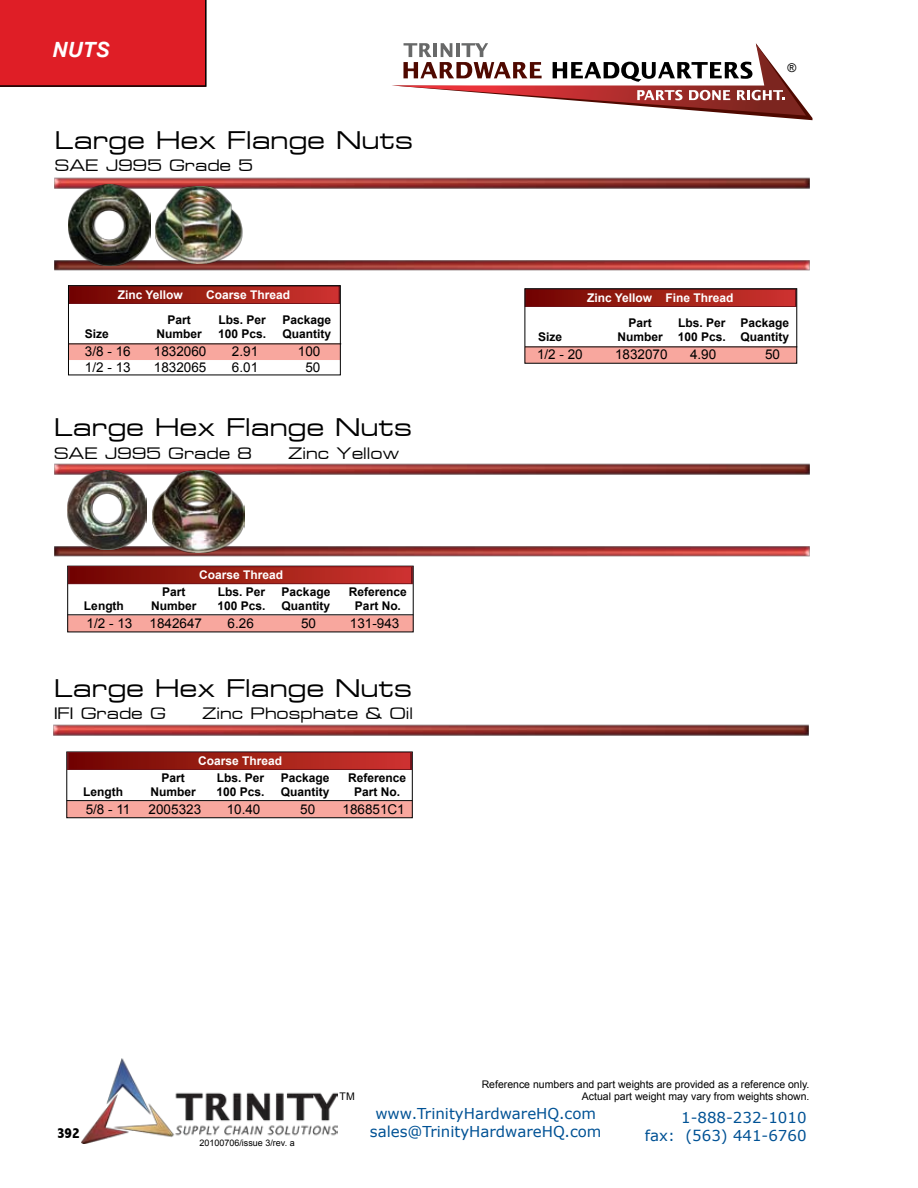
<style>
.page{position:relative;width:918px;height:1188px;background:#fff}
.page>*{position:absolute;margin:0;border:0;box-sizing:border-box;transform-origin:0 0}
.t1{font:30px "Metrostyle Extended";color:#000}
.t2{font:italic 700 21px "Arial";color:#fff}
.t3{font:19.5px "Metrostyle Extended";color:#000}
.t4{font:15px/18px "Verdana";color:#005295;text-align:center}
.t5{font:800 condensed 15px "Abadi";color:#000}
.t6{font:13.5px "Arial";color:#000}
.t7{font:700 12px "Arial";color:#000}
.t8{font:700 12px "Arial";color:#fff}
.t9{font:12px "Arial";color:#000}
.t10{font:10.5px/12.6px "Arial";color:#000;text-align:right}
.t11{font:9px "Arial";color:#000}
</style>
<div class="page">
<div style="left:0;top:0;width:207px;height:87px;background:#df1e26"></div>
<svg style="left:392px;top:43px;width:421px;height:77px"></svg>
<img style="left:54px;top:260px;width:756px;height:11px">
<img style="left:54px;top:177px;width:756px;height:12px">
<div style="left:68px;top:343px;width:273px;height:17px;background:#f8a79e;border:2px solid #f8a79e"></div>
<div style="left:69px;top:286px;width:270px;height:17px;background:linear-gradient(to right,#700600,#ce362e)"></div>
<div style="left:68px;top:286px;width:272px;height:18px;border:1px solid #6e1319"></div>
<div style="left:525px;top:346px;width:272px;height:17px;background:#f8a79e;border:2px solid #f8a79e"></div>
<div style="left:525px;top:289px;width:271px;height:18px;background:linear-gradient(to right,#6f0600,#ce362e)"></div>
<div style="left:525px;top:289px;width:271px;height:18px;border:1px solid #6e1319"></div>
<img style="left:54px;top:546px;width:756px;height:11px">
<img style="left:54px;top:464px;width:756px;height:11px">
<div style="left:67px;top:615px;width:346px;height:17px;background:#f8a79e"></div>
<hr style="left:67px;top:615px;width:346px;height:1px;background:#000">
<div style="left:69px;top:567px;width:343px;height:17px;background:linear-gradient(to right,#700600,#ce362e)"></div>
<div style="left:68px;top:566px;width:345px;height:18px;border:1px solid #6e1319"></div>
<img style="left:53px;top:724px;width:756px;height:12px">
<div style="left:67px;top:801px;width:345px;height:17px;background:#f8a79e;border:2px solid #f8a79e"></div>
<hr style="left:67px;top:800px;width:346px;height:1px;background:#000">
<div style="left:68px;top:753px;width:343px;height:17px;background:linear-gradient(to right,#700600,#ce362e)"></div>
<div style="left:67px;top:752px;width:345px;height:18px;border:1px solid #6e1319"></div>
<img style="left:68px;top:470px;width:79px;height:79px">
<img style="left:152px;top:470px;width:93px;height:83px">
<img style="left:68px;top:184px;width:82px;height:82px">
<img style="left:156px;top:187px;width:89px;height:77px">
<div style="left:68px;top:285px;width:273px;height:90px;border:1px solid #000"></div>
<hr style="left:69px;top:344px;width:272px;height:1px;background:#000">
<hr style="left:525px;top:347px;width:272px;height:1px;background:#000">
<img style="left:82px;top:1058px;width:255px;height:85px">
<h2 class="t2" style="left:52px;top:36px;width:59px">NUTS</h2>
<h1 class="t1" style="left:55px;top:124px;width:360px">Large Hex Flange Nuts</h1>
<h3 class="t3" style="left:55px;top:155px;width:200px">SAE J995 Grade 5</h3>
<p class="t8" style="left:118px;top:286px;width:67px">Zinc Yellow</p>
<p class="t8" style="left:206px;top:286px;width:86px">Coarse Thread</p>
<p class="t7" style="left:168px;top:312px;width:25px">Part</p>
<p class="t7" style="left:219px;top:312px;width:49px">Lbs. Per</p>
<p class="t7" style="left:282px;top:312px;width:50px">Package</p>
<p class="t7" style="left:85px;top:326px;width:26px">Size</p>
<p class="t7" style="left:157px;top:326px;width:47px">Number</p>
<p class="t7" style="left:218px;top:326px;width:50px">100 Pcs.</p>
<p class="t7" style="left:282px;top:326px;width:50px">Quantity</p>
<p class="t6" style="left:85px;top:342px;width:47px">3/8 - 16</p>
<p class="t6" style="left:154px;top:342px;width:54px">1832060</p>
<p class="t6" style="left:232px;top:342px;width:28px">2.91</p>
<p class="t6" style="left:298px;top:342px;width:24px">100</p>
<p class="t6" style="left:85px;top:359px;width:47px">1/2 - 13</p>
<p class="t6" style="left:154px;top:359px;width:54px">1832065</p>
<p class="t6" style="left:232px;top:359px;width:28px">6.01</p>
<p class="t6" style="left:305px;top:359px;width:17px">50</p>
<h1 class="t1" style="left:54px;top:411px;width:360px">Large Hex Flange Nuts</h1>
<h3 class="t3" style="left:54px;top:443px;width:200px">SAE J995 Grade 8</h3>
<h3 class="t3" style="left:288px;top:443px;width:113px">Zinc Yellow</h3>
<p class="t8" style="left:199px;top:567px;width:86px">Coarse Thread</p>
<p class="t7" style="left:162px;top:583px;width:25px">Part</p>
<p class="t7" style="left:218px;top:583px;width:49px">Lbs. Per</p>
<p class="t7" style="left:282px;top:583px;width:50px">Package</p>
<p class="t7" style="left:349px;top:583px;width:60px">Reference</p>
<p class="t7" style="left:84px;top:598px;width:41px">Length</p>
<p class="t7" style="left:151px;top:598px;width:47px">Number</p>
<p class="t7" style="left:217px;top:598px;width:50px">100 Pcs.</p>
<p class="t7" style="left:282px;top:598px;width:50px">Quantity</p>
<p class="t7" style="left:355px;top:598px;width:48px">Part No.</p>
<p class="t6" style="left:87px;top:615px;width:47px">1/2 - 13</p>
<p class="t6" style="left:150px;top:615px;width:54px">1842647</p>
<p class="t6" style="left:228px;top:615px;width:28px">6.26</p>
<p class="t6" style="left:301px;top:615px;width:17px">50</p>
<p class="t6" style="left:350px;top:615px;width:51px">131-943</p>
<h1 class="t1" style="left:54px;top:672px;width:360px">Large Hex Flange Nuts</h1>
<h3 class="t3" style="left:54px;top:703px;width:114px">IFI Grade G</h3>
<h3 class="t3" style="left:202px;top:703px;width:213px">Zinc Phosphate &amp; Oil</h3>
<p class="t8" style="left:198px;top:752px;width:86px">Coarse Thread</p>
<p class="t7" style="left:161px;top:769px;width:25px">Part</p>
<p class="t7" style="left:217px;top:769px;width:49px">Lbs. Per</p>
<p class="t7" style="left:281px;top:769px;width:50px">Package</p>
<p class="t7" style="left:348px;top:769px;width:60px">Reference</p>
<p class="t7" style="left:83px;top:784px;width:41px">Length</p>
<p class="t7" style="left:150px;top:784px;width:47px">Number</p>
<p class="t7" style="left:217px;top:784px;width:50px">100 Pcs.</p>
<p class="t7" style="left:281px;top:784px;width:50px">Quantity</p>
<p class="t7" style="left:354px;top:784px;width:48px">Part No.</p>
<p class="t6" style="left:86px;top:801px;width:46px">5/8 - 11</p>
<p class="t6" style="left:149px;top:801px;width:54px">2005323</p>
<p class="t6" style="left:227px;top:801px;width:35px">10.40</p>
<p class="t6" style="left:300px;top:801px;width:17px">50</p>
<p class="t6" style="left:343px;top:801px;width:64px">186851C1</p>
<p class="t9" style="left:788px;top:59px;width:10px">®</p>
<p class="t8" style="left:587px;top:290px;width:148px">Zinc Yellow Fine Thread</p>
<p class="t7" style="left:629px;top:315px;width:25px">Part</p>
<p class="t7" style="left:678px;top:315px;width:113px">Lbs. Per Package</p>
<p class="t7" style="left:538px;top:329px;width:26px">Size</p>
<p class="t7" style="left:618px;top:329px;width:173px">Number 100 Pcs. Quantity</p>
<p class="t6" style="left:537px;top:346px;width:47px">1/2 - 20</p>
<p class="t6" style="left:615px;top:346px;width:54px">1832070</p>
<p class="t6" style="left:690px;top:346px;width:28px">4.90</p>
<p class="t6" style="left:765px;top:346px;width:17px">50</p>
<p class="t10" style="left:340px;top:1090px;width:17px">TM</p>
<p class="t10" style="left:482px;top:1078px;width:329px">Reference numbers and part weights are provided as a reference only.<br>Actual part weight may vary from weights shown.</p>
<p class="t5" style="left:57px;top:1124px;width:24px">392</p>
<p class="t11" style="left:199px;top:1137px;width:97px">20100706/issue 3/rev. a</p>
<p class="t4" style="left:370px;top:1105px;width:233px">www.TrinityHardwareHQ.com sales@TrinityHardwareHQ.com</p>
<p class="t4" style="left:645px;top:1108px;width:163px;text-align:right">1-888-232-1010<br>fax: (563) 441-6760</p>
</div>
